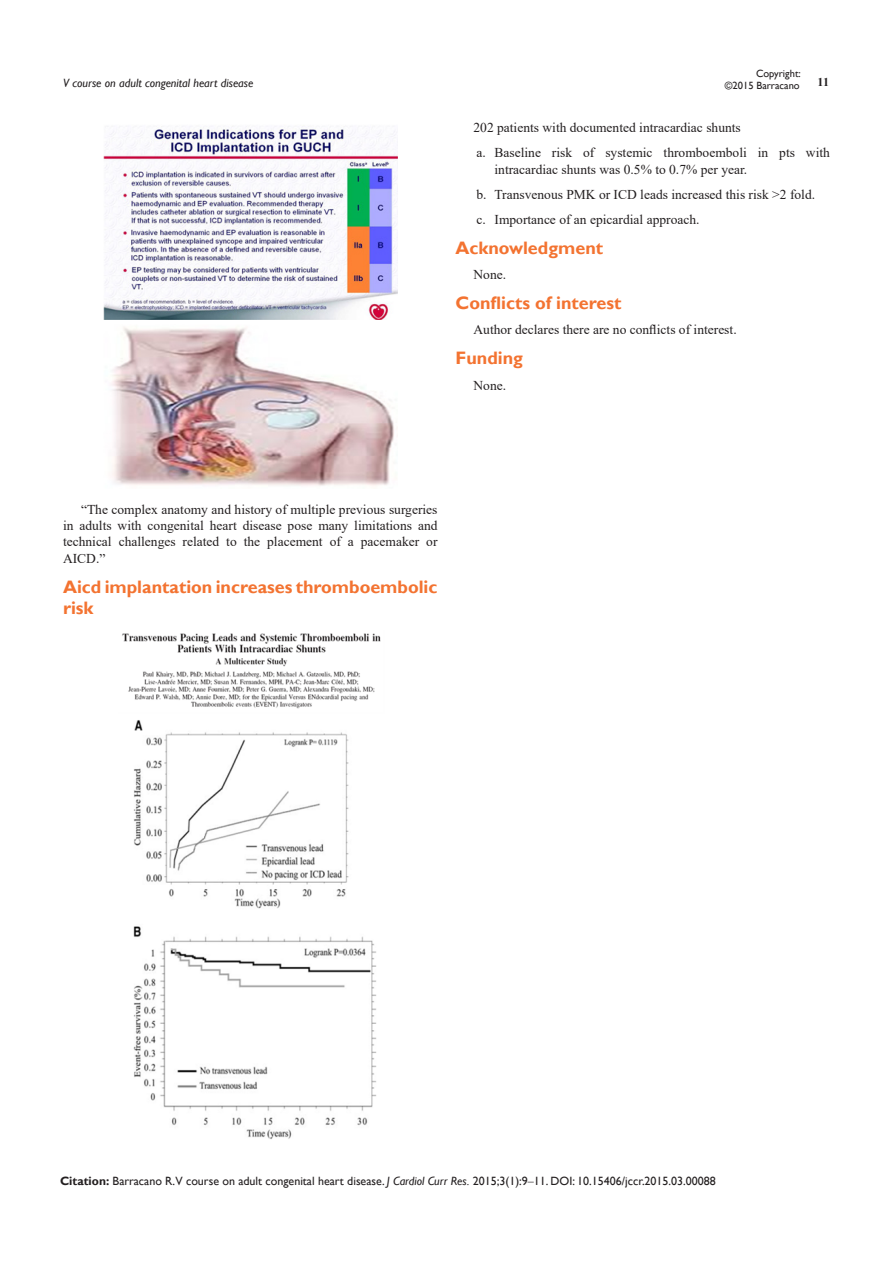
<style>
.page{position:relative;width:893px;height:1263px;background:#fff}
.page>*{position:absolute;margin:0;border:0;box-sizing:border-box;transform-origin:0 0}
.List_Paragraph{font:700 18px/21px "Gill Sans";color:#f37331}
.t1{font:13.5px/16.2px "Times New Roman";color:#231f20;text-align:justify}
.Citation{font:12px "Gill Sans";color:#231f20}
.t2{font:italic 12px "Gill Sans";color:#231f20}
.t3{font:700 12px "Times New Roman";color:#231f20}
.t4{font:10.5px/12.6px "Gill Sans";color:#231f20;text-align:right}
.s1{font-weight:700}
.s2{font-style:italic}
.s3{font-family:"Times New Roman"}
</style>
<div class="page">
<img style="left:103px;top:125px;width:294px;height:194px">
<img style="left:111px;top:327px;width:283px;height:159px">
<img style="left:122px;top:633px;width:259px;height:76px">
<img style="left:133px;top:720px;width:244px;height:419px">
<p class="t4" style="left:725px;top:67px;width:77px">Copyright: ©2015 Barracano</p>
<p class="t2" style="left:63px;top:76px;width:192px">V course on adult congenital heart disease</p>
<p class="t3" style="left:818px;top:73px;width:13px">11</p>
<p class="t1" style="left:473px;top:119px;width:269px">202 patients with documented intracardiac shunts</p>
<p class="t1" style="left:494px;top:144px;width:337px;text-indent:-18px">a. Baseline risk of systemic thromboemboli in pts with intracardiac shunts was 0.5% to 0.7% per year.</p>
<p class="t1" style="left:476px;top:186px;width:340px">b. Transvenous PMK or ICD leads increased this risk &gt;2 fold.</p>
<p class="t1" style="left:476px;top:211px;width:225px">c. Importance of an epicardial approach.</p>
<p class="List_Paragraph" style="left:455px;top:238px;width:149px">Acknowledgment</p>
<p class="t1" style="left:473px;top:266px;width:34px">None.</p>
<p class="List_Paragraph" style="left:455px;top:293px;width:168px">Conflicts of interest</p>
<p class="t1" style="left:473px;top:321px;width:265px">Author declares there are no conflicts of interest.</p>
<p class="List_Paragraph" style="left:455px;top:348px;width:69px">Funding</p>
<p class="t1" style="left:473px;top:376px;width:34px">None.</p>
<p class="t1" style="left:63px;top:501px;width:376px;text-indent:18px">“The complex anatomy and history of multiple previous surgeries in adults with congenital heart disease pose many limitations and technical challenges related to the placement of a pacemaker or AICD.”</p>
<p class="List_Paragraph" style="left:63px;top:576px;width:376px">Aicd implantation increases thromboembolic risk</p>
<p class="Citation" style="left:60px;top:1174px;width:657px"><span class="s1">Citation:</span> Barracano R.V course on adult congenital heart disease. <span class="s2">J Cardiol Curr Res.</span> 2015;3(1):9<span class="s3">‒</span>11. DOI: 10.15406/jccr.2015.03.00088</p>
</div>
